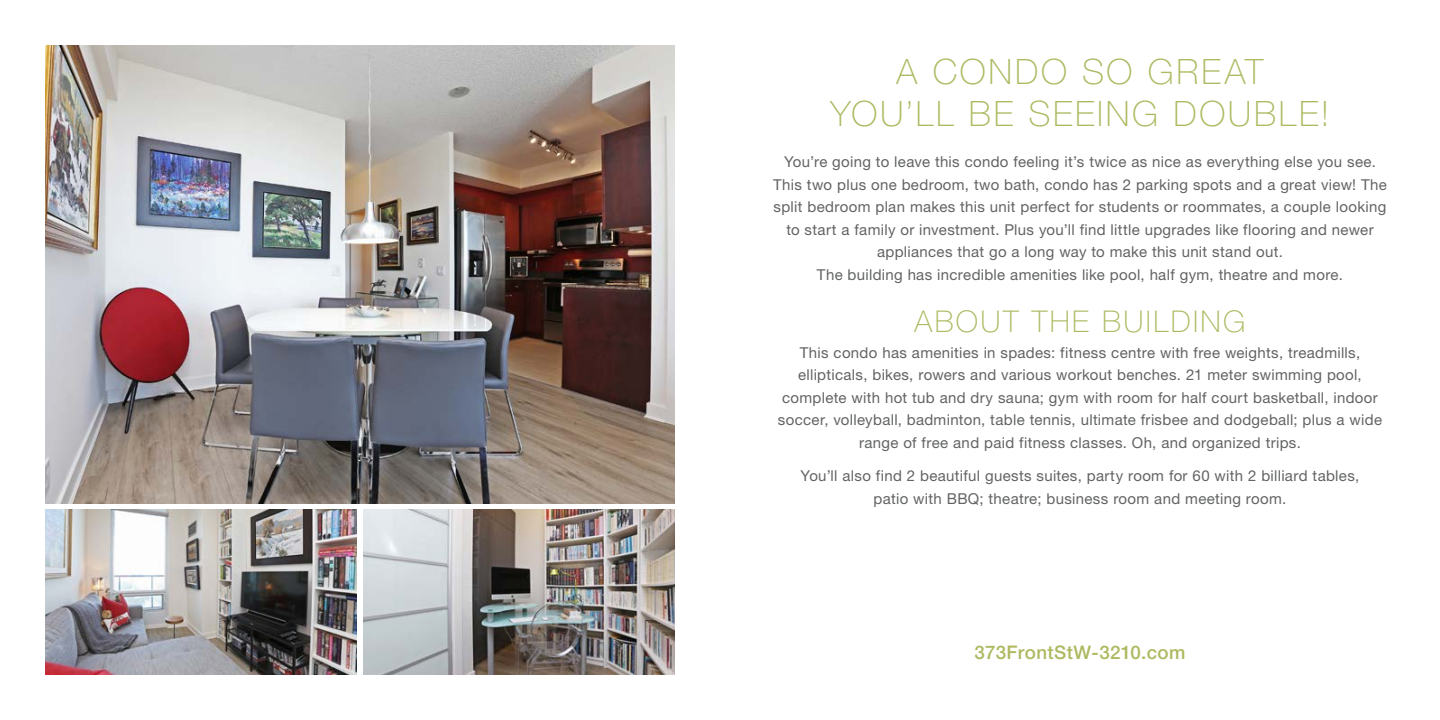
<style>
.page{position:relative;width:1440px;height:720px;background:#fff}
.page>*{position:absolute;margin:0;border:0;box-sizing:border-box;transform-origin:0 0}
.t1{font:100 35px/42px "Helvetica Neue LT Std";letter-spacing:.075em;color:#aeb960;text-align:center}
.t2{font:100 30px "Helvetica Neue LT Std";letter-spacing:.08em;color:#aeb960}
.t3{font:500 18.75px "Helvetica Neue LT Std";letter-spacing:.02em;color:#aeb960}
.t4{font:15px/22.5px "Helvetica Neue LT Std";letter-spacing:.02em;color:#626363;text-align:center}
</style>
<div class="page">
<img style="left:364px;top:510px;width:311px;height:165px">
<img style="left:45px;top:510px;width:311px;height:165px">
<img style="left:45px;top:45px;width:630px;height:459px">
<h1 class="t1" style="left:830px;top:50px;width:501px">A CONDO SO GREAT<br>YOU’LL BE SEEING DOUBLE!</h1>
<p class="t4" style="left:773px;top:151px;width:615px">You’re going to leave this condo feeling it’s twice as nice as everything else you see.<br>This two plus one bedroom, two bath, condo has 2 parking spots and a great view! The split bedroom plan makes this unit perfect for students or roommates, a couple looking to start a family or investment. Plus you’ll find little upgrades like flooring and newer appliances that go a long way to make this unit stand out.<br>The building has incredible amenities like pool, half gym, theatre and more.</p>
<h2 class="t2" style="left:915px;top:304px;width:332px">ABOUT THE BUILDING</h2>
<p class="t4" style="left:778px;top:341px;width:606px">This condo has amenities in spades: fitness centre with free weights, treadmills, ellipticals, bikes, rowers and various workout benches. 21 meter swimming pool, complete with hot tub and dry sauna; gym with room for half court basketball, indoor soccer, volleyball, badminton, table tennis, ultimate frisbee and dodgeball; plus a wide range of free and paid fitness classes. Oh, and organized trips.</p>
<p class="t4" style="left:801px;top:465px;width:560px">You’ll also find 2 beautiful guests suites, party room for 60 with 2 billiard tables, patio with BBQ; theatre; business room and meeting room.</p>
<p class="t3" style="left:975px;top:641px;width:212px">373FrontStW-3210.com</p>
</div>
